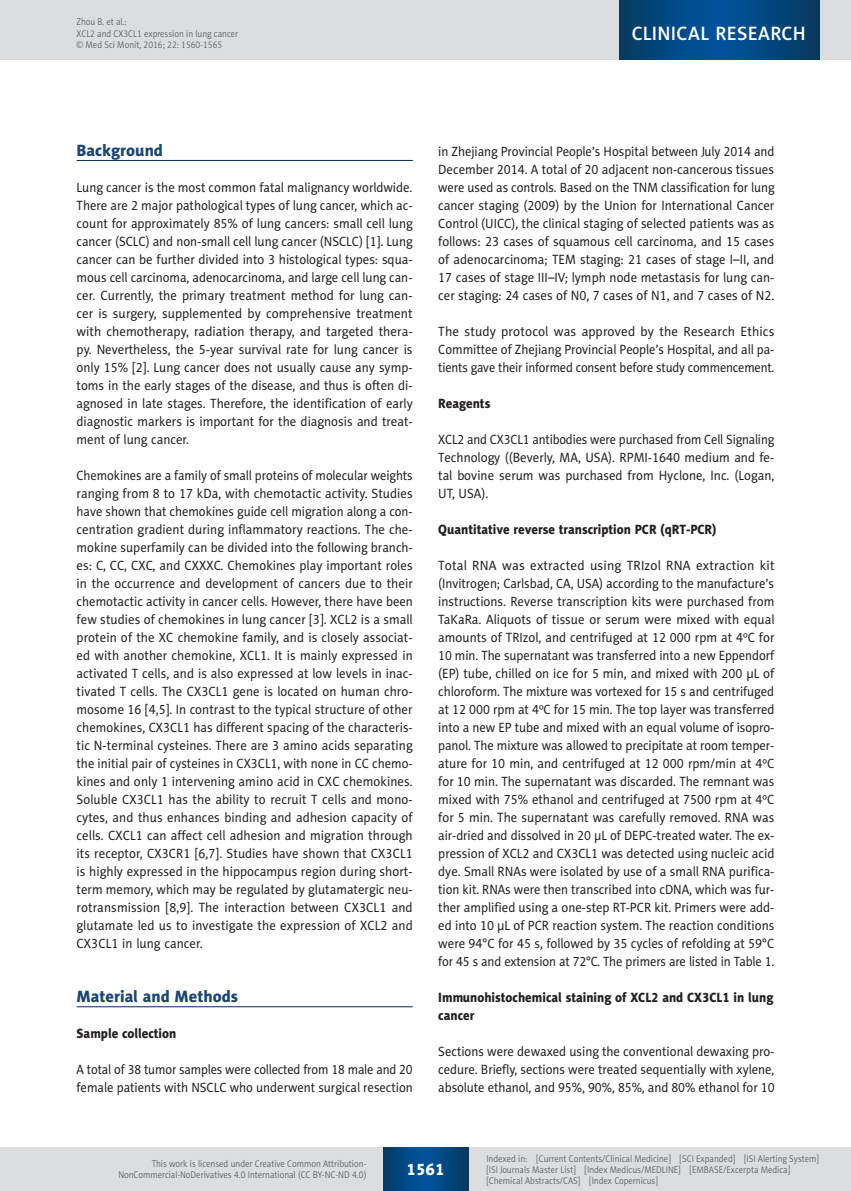
<style>
.page{position:relative;width:851px;height:1191px;background:#fff}
.page>*{position:absolute;margin:0;border:0;box-sizing:border-box;transform-origin:0 0}
.t1{font:19.5px "Naomi Sans EFN Medium";letter-spacing:.015em;color:#fff}
.MSM_Headline_1{font:16.5px "Naomi Sans EFN Heavy";color:#1a4574}
.t2{font:16.5px "Naomi Sans EFN Heavy";color:#fff}
.MSM_Body{font:13.5px/18px "Naomi Sans EFN";letter-spacing:-.005em;color:#231f20;text-align:justify;scale:.93 1}
.MSM_Body-2{font:13.5px/18px "Naomi Sans EFN";letter-spacing:-.005em;color:#231f20;text-align:justify}
.MSM_Body-3{font:13.5px/18px "Naomi Sans EFN";letter-spacing:-.005em;color:#231f20;text-align:justify;scale:.95 1}
.MSM_Body-4{font:13.5px/18px "Naomi Sans EFN";letter-spacing:-.005em;color:#231f20;text-align:justify;scale:.94 1}
.MSM_Body-5{font:13.5px/18px "Naomi Sans EFN";letter-spacing:-.005em;color:#231f20;text-align:justify;scale:.92 1}
.MSM_Headline_2{font:13.5px/18px "Naomi Sans EFN Heavy";color:#231f20;scale:.95 1}
.MSM_pagina_zywa{font:9.75px/11.2px "Naomi Sans EFN Light";color:#57585a;scale:.9 1}
.MSM_pagina_sygnatura{font:9.75px "Naomi Sans EFN Light";color:#57585a;scale:.9 1}
</style>
<div class="page">
<hr style="left:77px;top:160px;width:335px;height:1px;background:#00295c">
<hr style="left:77px;top:1006px;width:335px;height:1px;background:#00295c">
<div style="left:0;top:1148px;width:850px;height:43px;background:#dcdddf"></div>
<svg style="left:383px;top:1147px;width:85px;height:43px;background:#02477e"></svg>
<div style="left:0;top:0;width:850px;height:60px;background:#dcdddf"></div>
<svg style="left:619px;top:0;width:200px;height:60px;background:#02477e"></svg>
<p class="MSM_pagina_zywa" style="left:77px;top:16px;width:181px">Zhou B. et al.:<br>XCL2 and CX3CL1 expression in lung cancer</p>
<p class="MSM_pagina_sygnatura" style="left:77px;top:39px;width:163px">© Med Sci Monit, 2016; 22: 1560-1565</p>
<h1 class="t1" style="left:631px;top:22px;width:175px">CLINICAL RESEARCH</h1>
<p class="MSM_Headline_1" style="left:77px;top:140px;width:88px">Background</p>
<p class="MSM_Body-3" style="left:77px;top:178px;width:355px">Lung cancer is the most common fatal malignancy worldwide.<br>There are 2 major pathological types of lung cancer, which ac&shy;count for approximately 85% of lung cancers: small cell lung cancer (SCLC) and non-small cell lung cancer (NSCLC) [1]. Lung cancer can be further divided into 3 histological types: squa&shy;mous cell carcinoma, adenocarcinoma, and large cell lung can&shy;cer. Currently, the primary treatment method for lung can&shy;cer is surgery, supplemented by comprehensive treatment with chemotherapy, radiation therapy, and targeted thera&shy;py. Nevertheless, the 5-year survival rate for lung cancer is only 15% [2]. Lung cancer does not usually cause any symp&shy;toms in the early stages of the disease, and thus is often di&shy;agnosed in late stages. Therefore, the identification of early diagnostic markers is important for the diagnosis and treat&shy;ment of lung cancer.</p>
<p class="MSM_Body" style="left:77px;top:466px;width:363px">Chemokines are a family of small proteins of molecular weights ranging from 8 to 17 kDa, with chemotactic activity. Studies have shown that chemokines guide cell migration along a con&shy;centration gradient during inflammatory reactions. The che&shy;mokine superfamily can be divided into the following branch&shy;es: C, CC, CXC, and CXXXC. Chemokines play important roles in the occurrence and development of cancers due to their chemotactic activity in cancer cells. However, there have been few studies of chemokines in lung cancer [3]. XCL2 is a small protein of the XC chemokine family, and is closely associat&shy;ed with another chemokine, XCL1. It is mainly expressed in activated T cells, and is also expressed at low levels in inac&shy;tivated T cells. The CX3CL1 gene is located on human chro&shy;mosome 16 [4,5]. In contrast to the typical structure of other chemokines, CX3CL1 has different spacing of the characteris&shy;tic N-terminal cysteines. There are 3 amino acids separating the initial pair of cysteines in CX3CL1, with none in CC chemo&shy;kines and only 1 intervening amino acid in CXC chemokines.<br>Soluble CX3CL1 has the ability to recruit T cells and mono&shy;cytes, and thus enhances binding and adhesion capacity of cells. CXCL1 can affect cell adhesion and migration through its receptor, CX3CR1 [6,7]. Studies have shown that CX3CL1 is highly expressed in the hippocampus region during short&shy;term memory, which may be regulated by glutamatergic neu&shy;rotransmission [8,9]. The interaction between CX3CL1 and glutamate led us to investigate the expression of XCL2 and CX3CL1 in lung cancer.</p>
<p class="MSM_Headline_1" style="left:77px;top:986px;width:163px">Material and Methods</p>
<p class="MSM_Headline_2" style="left:77px;top:1024px;width:106px">Sample collection</p>
<p class="MSM_Body" style="left:77px;top:1060px;width:363px">A total of 38 tumor samples were collected from 18 male and 20 female patients with NSCLC who underwent surgical resection</p>
<p class="MSM_Body-4" style="left:438px;top:142px;width:359px">in Zhejiang Provincial People’s Hospital between July 2014 and December 2014. A total of 20 adjacent non-cancerous tissues were used as controls. Based on the TNM classification for lung cancer staging (2009) by the Union for International Cancer Control (UICC), the clinical staging of selected patients was as follows: 23 cases of squamous cell carcinoma, and 15 cases of adenocarcinoma; TEM staging: 21 cases of stage I–II, and 17 cases of stage III–IV; lymph node metastasis for lung can&shy;cer staging: 24 cases of N0, 7 cases of N1, and 7 cases of N2.</p>
<p class="MSM_Body-2" style="left:438px;top:322px;width:338px">The study protocol was approved by the Research Ethics Committee of Zhejiang Provincial People’s Hospital, and all pa&shy;tients gave their informed consent before study commencement.</p>
<p class="MSM_Headline_2" style="left:438px;top:394px;width:56px">Reagents</p>
<p class="MSM_Body-5" style="left:438px;top:430px;width:367px">XCL2 and CX3CL1 antibodies were purchased from Cell Signaling Technology ((Beverly, MA, USA). RPMI-1640 medium and fe&shy;tal bovine serum was purchased from Hyclone, Inc. (Logan, UT, USA).</p>
<p class="MSM_Headline_2" style="left:438px;top:520px;width:294px">Quantitative reverse transcription PCR (qRT-PCR)</p>
<p class="MSM_Body-2" style="left:438px;top:556px;width:338px">Total RNA was extracted using TRIzol RNA extraction kit (Invitrogen; Carlsbad, CA, USA) according to the manufacture’s instructions. Reverse transcription kits were purchased from TaKaRa. Aliquots of tissue or serum were mixed with equal amounts of TRIzol, and centrifuged at 12 000 rpm at 4ºC for 10 min. The supernatant was transferred into a new Eppendorf (EP) tube, chilled on ice for 5 min, and mixed with 200 μL of chloroform. The mixture was vortexed for 15 s and centrifuged at 12 000 rpm at 4ºC for 15 min. The top layer was transferred into a new EP tube and mixed with an equal volume of isopro&shy;panol. The mixture was allowed to precipitate at room temper&shy;ature for 10 min, and centrifuged at 12 000 rpm/min at 4ºC for 10 min. The supernatant was discarded. The remnant was mixed with 75% ethanol and centrifuged at 7500 rpm at 4ºC for 5 min. The supernatant was carefully removed. RNA was air-dried and dissolved in 20 μL of DEPC-treated water. The ex&shy;pression of XCL2 and CX3CL1 was detected using nucleic acid dye. Small RNAs were isolated by use of a small RNA purifica&shy;tion kit. RNAs were then transcribed into cDNA, which was fur&shy;ther amplified using a one-step RT-PCR kit. Primers were add&shy;ed into 10 μL of PCR reaction system. The reaction conditions were 94°C for 45 s, followed by 35 cycles of refolding at 59°C for 45 s and extension at 72°C. The primers are listed in Table 1.</p>
<p class="MSM_Headline_2" style="left:438px;top:988px;width:354px">Immunohistochemical staining of XCL2 and CX3CL1 in lung cancer</p>
<p class="MSM_Body-4" style="left:438px;top:1042px;width:359px">Sections were dewaxed using the conventional dewaxing pro&shy;cedure. Briefly, sections were treated sequentially with xylene, absolute ethanol, and 95%, 90%, 85%, and 80% ethanol for 10</p>
<p class="MSM_pagina_zywa" style="left:118px;top:1158px;width:277px;text-align:right">This work is licensed under Creative Common Attribution-<br>NonCommercial-NoDerivatives 4.0 International (CC BY-NC-ND 4.0)</p>
<p class="t2" style="left:406px;top:1159px;width:40px">1561</p>
<p class="MSM_pagina_zywa" style="left:486px;top:1152px;width:371px">Indexed in: [Current Contents/Clinical Medicine] [SCI Expanded] [ISI Alerting System] [ISI Journals Master List] [Index Medicus/MEDLINE] [EMBASE/Excerpta Medica] [Chemical Abstracts/CAS] [Index Copernicus]</p>
</div>
